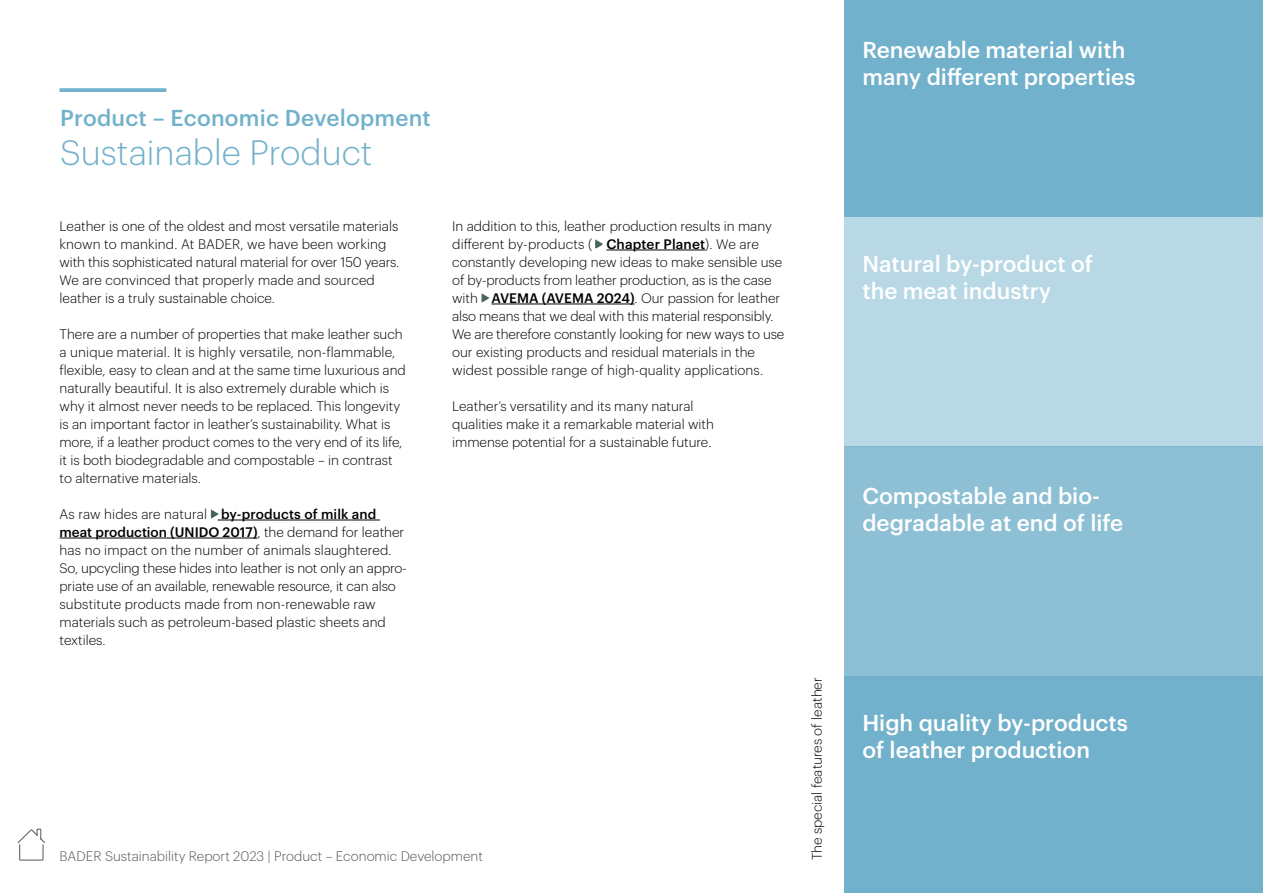
<style>
.page{position:relative;width:1263px;height:893px;background:#fff}
.page>*{position:absolute;margin:0;border:0;box-sizing:border-box;transform-origin:0 0}
.t1{font:300 34.5px "Graphik";color:#72b1cb}
.t2{font:500 22.5px/27px "Graphik";color:#fff}
.t3{font:500 22.5px "Graphik";letter-spacing:.01em;color:#72b1cb}
.t4{font:300 13.5px/18px "Graphik";color:#000}
.t5{font:300 13.5px "Graphik";color:#575756}
.s1{font-weight:500}
</style>
<div class="page">
<svg style="left:17px;top:828px;width:29px;height:33px"></svg>
<hr style="left:606px;top:250px;width:99px;height:1px;background:#000">
<hr style="left:491px;top:304px;width:144px;height:1px;background:#000">
<hr style="left:218px;top:520px;width:162px;height:1px;background:#000">
<hr style="left:60px;top:538px;width:198px;height:1px;background:#000">
<svg style="left:60px;top:88px;width:106px;height:4px"></svg>
<svg style="left:482px;top:293px;width:8px;height:10px"></svg>
<svg style="left:211px;top:509px;width:8px;height:10px"></svg>
<svg style="left:595px;top:239px;width:8px;height:10px"></svg>
<div style="left:845px;top:0;width:418px;height:217px;background:#72b1cb"></div>
<div style="left:845px;top:217px;width:418px;height:229px;background:#b8d8e5"></div>
<div style="left:845px;top:446px;width:418px;height:230px;background:#8ec0d5"></div>
<div style="left:845px;top:676px;width:418px;height:217px;background:#72b1cb"></div>
<h2 class="t3" style="left:60px;top:100px;width:372px">Product – Economic Development</h2>
<h1 class="t1" style="left:60px;top:127px;width:314px">Sustainable Product</h1>
<p class="t4" style="left:60px;top:216px;width:341px">Leather is one of the oldest and most versatile materials known to mankind. At BADER, we have been working with this sophisticated natural material for over 150 years.<br>We are convinced that properly made and sourced leather is a truly sustainable choice.</p>
<p class="t4" style="left:60px;top:324px;width:348px">There are a number of properties that make leather such a unique material. It is highly versatile, non-flammable, flexible, easy to clean and at the same time luxurious and naturally beautiful. It is also extremely durable which is why it almost never needs to be replaced. This longevity is an important factor in leather’s sustainability. What is more, if a leather product comes to the very end of its life, it is both biodegradable and compostable – in contrast to alternative materials.</p>
<p class="t4" style="left:60px;top:504px;width:349px">As raw hides are natural <span class="s1">&gt; by-products of milk and meat production (UNIDO 2017)</span>, the demand for leather has no impact on the number of animals slaughtered.<br>So, upcycling these hides into leather is not only an appro&shy;priate use of an available, renewable resource, it can also substitute products made from non-renewable raw materials such as petroleum-based plastic sheets and textiles.</p>
<p class="t4" style="left:452px;top:216px;width:334px">In addition to this, leather production results in many different by-products ( <span class="s1">&gt; Chapter Planet</span>). We are constantly developing new ideas to make sensible use of by-products from leather production, as is the case with <span class="s1">&gt; AVEMA (AVEMA 2024)</span>. Our passion for leather also means that we deal with this material responsibly.<br>We are therefore constantly looking for new ways to use our existing products and residual materials in the widest possible range of high-quality applications.</p>
<p class="t4" style="left:452px;top:396px;width:263px">Leather’s versatility and its many natural qualities make it a remarkable material with immense potential for a sustainable future.</p>
<p class="t5" style="left:60px;top:846px;width:425px">BADER Sustainability Report 2023 | Product – Economic Development</p>
<p class="t4" style="left:807px;top:860px;width:185px;rotate:-90deg">The special features of leather</p>
<h2 class="t2" style="left:862px;top:34px;width:275px">Renewable material with many different properties</h2>
<h2 class="t2" style="left:862px;top:248px;width:232px">Natural by-product of the meat industry</h2>
<h2 class="t2" style="left:862px;top:480px;width:262px">Compostable and bio&shy;degradable at end of life</h2>
<h2 class="t2" style="left:862px;top:707px;width:267px">High quality by-products of leather production</h2>
</div>
